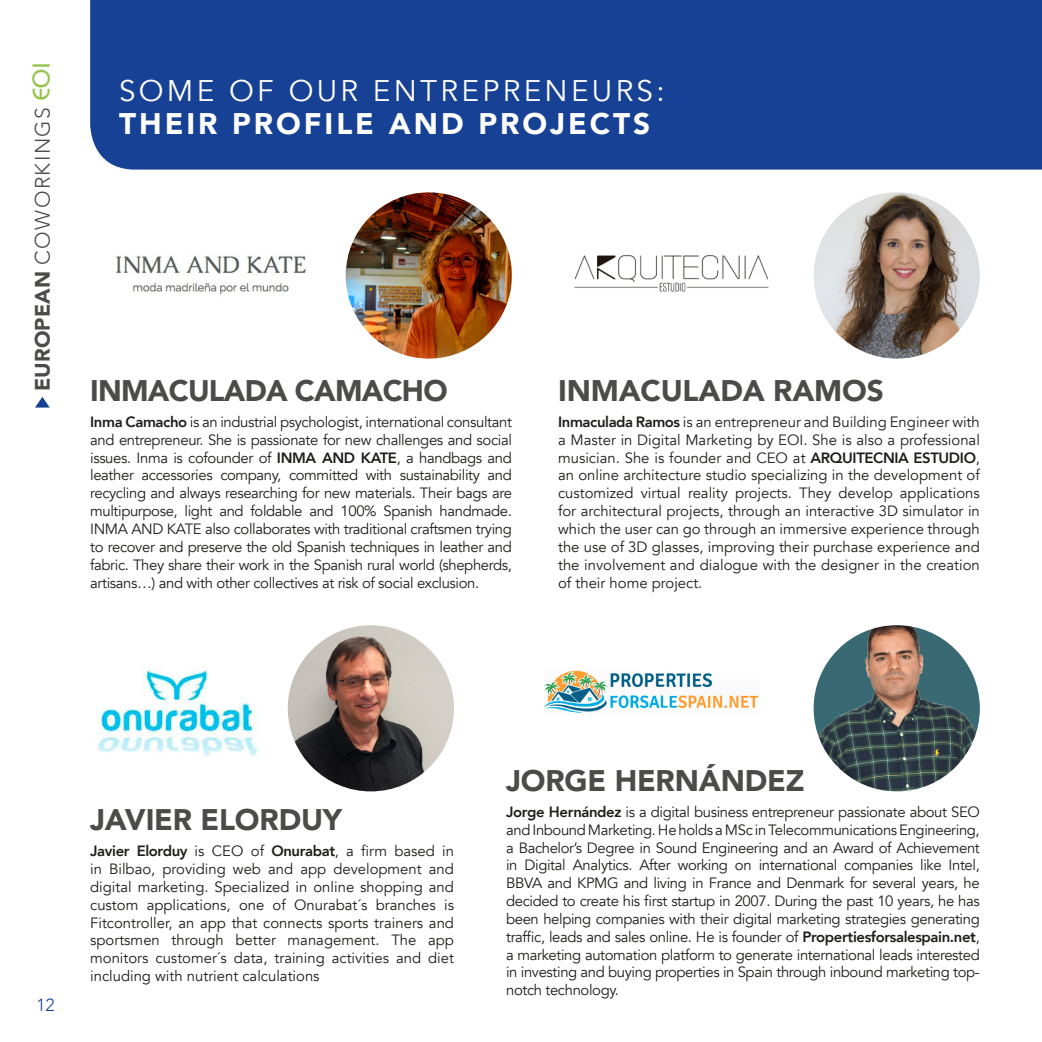
<style>
.page{position:relative;width:1042px;height:1042px;background:#fff}
.page>*{position:absolute;margin:0;border:0;box-sizing:border-box;transform-origin:0 0}
.t1{font:900 29.75px "Avenir";letter-spacing:-.005em;color:#4b4b4a}
.t2{font:29.75px "Avenir";letter-spacing:.11em;color:#fff}
.t3{font:900 29.75px "Avenir";letter-spacing:.1em;color:#fff}
.t4{font:300 21px "Avenir";letter-spacing:.07em;color:#4b4b4a}
.t5{font:300 17.5px "Avenir";color:#164194}
.t6{font:14.88px/17.8px "Avenir";letter-spacing:-.02em;color:#1d1d1b;text-align:justify}
.s1{font-weight:900}
.s2{font-family:"Bauhaus";font-weight:400;font-size:24.5px;color:#95c34a}
.s3{font-weight:800}
</style>
<div class="page">
<div style="left:90px;top:0;width:952px;height:170px;background:#164194"></div>
<svg style="left:35px;top:397px;width:15px;height:10px"></svg>
<img style="left:813px;top:192px;width:167px;height:167px;border-radius:83px">
<img style="left:346px;top:192px;width:166px;height:167px;border-radius:83px">
<img style="left:813px;top:625px;width:167px;height:166px;border-radius:83px">
<img style="left:288px;top:625px;width:166px;height:166px;border-radius:83px">
<img style="left:98px;top:665px;width:162px;height:92px">
<img style="left:544px;top:670px;width:215px;height:43px">
<img style="left:116px;top:254px;width:190px;height:42px">
<img style="left:574px;top:255px;width:195px;height:37px">
<h2 class="t4" style="left:30px;top:391px;width:330px;rotate:-90deg"><span class="s1">EUROPEAN</span> COWORKINGS <span class="s2">eoi</span></h2>
<h1 class="t2" style="left:119px;top:73px;width:547px">SOME OF OUR ENTREPRENEURS:</h1>
<h1 class="t3" style="left:119px;top:98px;width:533px">THEIR PROFILE AND PROJECTS</h1>
<h1 class="t1" style="left:90px;top:365px;width:79px">INMACULADA</h1>
<h1 class="t1" style="left:295px;top:365px;width:90px">CAMACHO</h1>
<p class="t6" style="left:90px;top:413px;width:423px"><span class="s3">Inma Camacho</span> is an industrial psychologist, international consultant and entrepreneur. She is passionate for new challenges and social issues. Inma is cofounder of <span class="s3">INMA AND KATE</span>, a handbags and leather accessories company, committed with sustainability and recycling and always researching for new materials. Their bags are multipurpose, light and foldable and 100% Spanish handmade.<br>INMA AND KATE also collaborates with traditional craftsmen trying to recover and preserve the old Spanish techniques in leather and fabric. They share their work in the Spanish rural world (shepherds, artisans…) and with other collectives at risk of social exclusion.</p>
<h1 class="t1" style="left:558px;top:365px;width:83px">INMACULADA</h1>
<h1 class="t1" style="left:773px;top:365px;width:90px">RAMOS</h1>
<p class="t6" style="left:558px;top:413px;width:423px"><span class="s3">Inmaculada Ramos</span> is an entrepreneur and Building Engineer with a Master in Digital Marketing by EOI. She is also a professional musician. She is founder and CEO at <span class="s3">ARQUITECNIA ESTUDIO</span>, an online architecture studio specializing in the development of customized virtual reality projects. They develop applications for architectural projects, through an interactive 3D simulator in which the user can go through an immersive experience through the use of 3D glasses, improving their purchase experience and the involvement and dialogue with the designer in the creation of their home project.</p>
<p class="t5" style="left:36px;top:995px;width:20px">12</p>
<h1 class="t1" style="left:90px;top:794px;width:72px">JAVIER</h1>
<h1 class="t1" style="left:201px;top:794px;width:40px">ELORDU</h1>
<h1 class="t1" style="left:323px;top:794px;width:21px">Y</h1>
<p class="t6" style="left:90px;top:842px;width:365px"><span class="s3">Javier Elorduy</span> is CEO of <span class="s3">Onurabat</span>, a firm based in in Bilbao, providing web and app development and digital marketing. Specialized in online shopping and custom applications, one of Onurabat´s branches is Fitcontroller, an app that connects sports trainers and sportsmen through better management. The app monitors customer´s data, training activities and diet including with nutrient calculations</p>
<h1 class="t1" style="left:506px;top:754px;width:37px">JORGE</h1>
<h1 class="t1" style="left:615px;top:754px;width:43px">HERN</h1>
<h1 class="t1" style="left:699px;top:754px;width:44px">ÁNDE</h1>
<h1 class="t1" style="left:786px;top:754px;width:20px">Z</h1>
<p class="t6" style="left:506px;top:803px;width:475px"><span class="s3">Jorge Hernández</span> is a digital business entrepreneur passionate about SEO and Inbound Marketing. He holds a MSc in Telecommunications Engineering, a Bachelor’s Degree in Sound Engineering and an Award of Achievement in Digital Analytics. After working on international companies like Intel, BBVA and KPMG and living in France and Denmark for several years, he decided to create his first startup in 2007. During the past 10 years, he has been helping companies with their digital marketing strategies generating traffic, leads and sales online. He is founder of <span class="s3">Propertiesforsalespain.net</span>, a marketing automation platform to generate international leads interested in investing and buying properties in Spain through inbound marketing top&shy;notch technology.</p>
</div>
